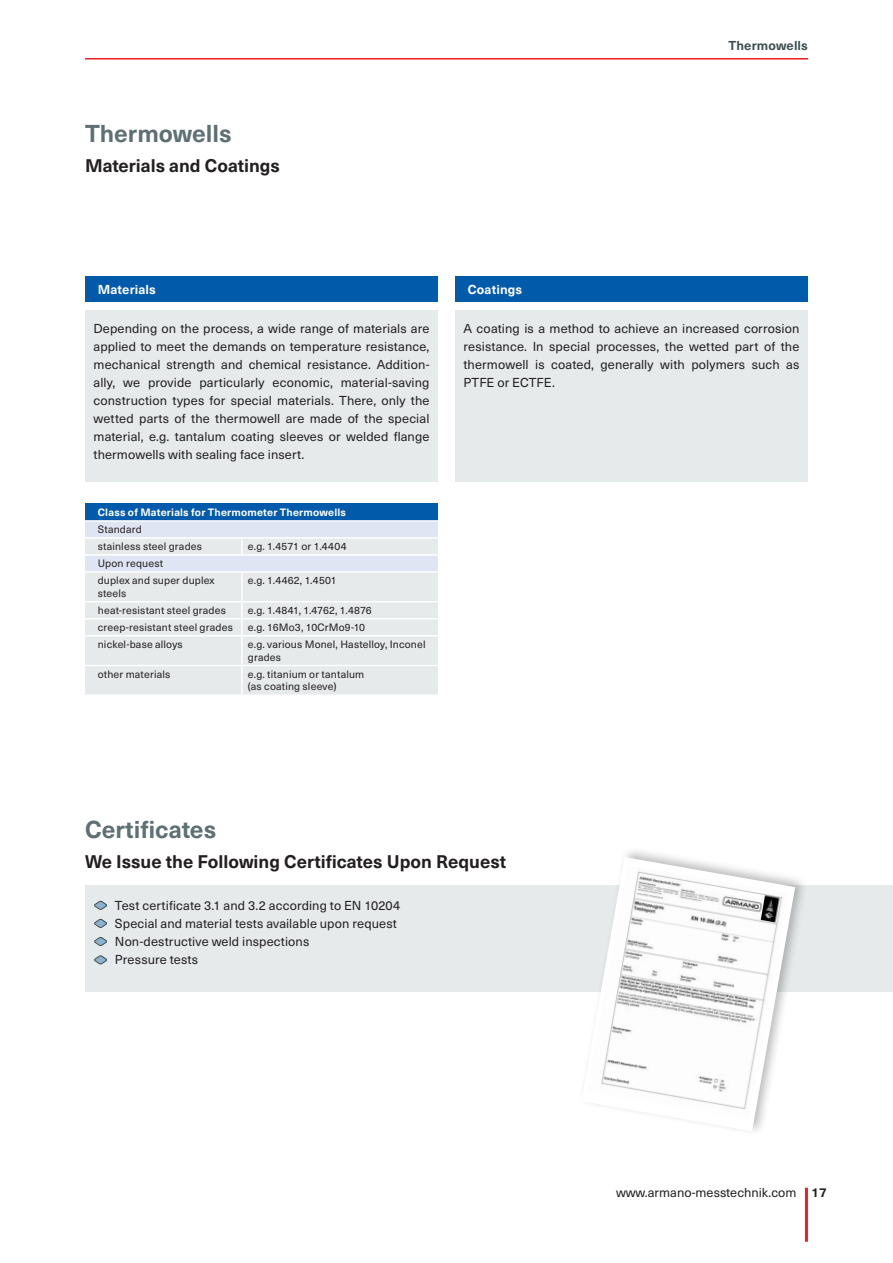
<style>
.page{position:relative;width:893px;height:1263px;background:#fff}
.page>*{position:absolute;margin:0;border:0;box-sizing:border-box;transform-origin:0 0}
.t1{font:700 24px "Neue Haas Unica W1 G";color:#5e7073}
.t2{font:700 18px "Neue Haas Unica W1 G";color:#231f20}
.t3{font:12.75px/18px "Neue Haas Unica W1 G";letter-spacing:.01em;color:#231f20;text-align:justify}
.t4{font:700 12.75px "Neue Haas Unica W1 G";letter-spacing:.01em;color:#fff}
.t5{font:700 12.75px "Neue Haas Unica W1 G";letter-spacing:.01em;color:#3d4f51}
.t6{font:10.5px/17px "Neue Haas Unica W1 G";letter-spacing:.015em;color:#231f20}
.t7{font:700 10.5px "Neue Haas Unica W1 G";letter-spacing:.015em;color:#fff}
.s1{font-weight:700}
</style>
<div class="page">
<hr style="left:805px;top:1188px;width:3px;height:54px;background:#ee1d23">
<hr style="left:85px;top:58px;width:723px;height:2px;background:#ee1d23">
<div style="left:85px;top:884px;width:808px;height:107px;background:#e6eaeb"></div>
<div style="left:455px;top:310px;width:353px;height:172px;background:#e6eaeb"></div>
<div style="left:85px;top:310px;width:353px;height:172px;background:#e6eaeb"></div>
<div style="left:85px;top:504px;width:353px;height:17px;background:#015aaa"></div>
<div style="left:85px;top:522px;width:353px;height:173px;background:#e6eaeb"></div>
<hr style="left:85px;top:520px;width:157px;height:2px;background:#fff">
<hr style="left:242px;top:520px;width:196px;height:2px;background:#fff">
<hr style="left:85px;top:537px;width:157px;height:2px;background:#fff">
<hr style="left:242px;top:537px;width:196px;height:2px;background:#fff">
<hr style="left:85px;top:554px;width:157px;height:2px;background:#fff">
<hr style="left:242px;top:554px;width:196px;height:2px;background:#fff">
<hr style="left:85px;top:571px;width:157px;height:2px;background:#fff">
<hr style="left:242px;top:571px;width:196px;height:2px;background:#fff">
<div style="left:455px;top:276px;width:353px;height:26px;background:#015aaa"></div>
<div style="left:85px;top:276px;width:353px;height:26px;background:#015aaa"></div>
<div style="left:578px;top:845px;width:230px;height:291px;background:#231f20;opacity:.3"></div>
<svg style="left:581px;top:857px;width:214px;height:274px"></svg>
<img style="left:588px;top:865px;width:201px;height:255px">
<svg style="left:94px;top:937px;width:13px;height:9px"></svg>
<svg style="left:94px;top:919px;width:13px;height:9px"></svg>
<svg style="left:94px;top:901px;width:13px;height:9px"></svg>
<svg style="left:94px;top:956px;width:13px;height:8px"></svg>
<h1 class="t1" style="left:85px;top:115px;width:148px">Thermowells</h1>
<h2 class="t2" style="left:85px;top:152px;width:196px">Materials and Coatings</h2>
<p class="t5" style="left:728px;top:36px;width:81px">Thermowells</p>
<p class="t4" style="left:98px;top:280px;width:60px">Materials</p>
<p class="t3" style="left:94px;top:319px;width:337px">Depending on the process, a wide range of materials are applied to meet the demands on temperature resistance, mechanical strength and chemical resistance. Addition&shy;ally, we provide particularly economic, material-saving construction types for special materials. There, only the wetted parts of the thermowell are made of the special material, e.g. tantalum coating sleeves or welded flange thermowells with sealing face insert.</p>
<p class="t7" style="left:98px;top:504px;width:250px">Class of Materials for Thermometer Thermowells</p>
<p class="t6" style="left:98px;top:520px;width:106px">Standard<br>stainless steel grades</p>
<p class="t6" style="left:248px;top:537px;width:100px">e.g. 1.4571 or 1.4404</p>
<p class="t6" style="left:98px;top:554px;width:118px">Upon request<br>duplex and super duplex</p>
<p class="t6" style="left:98px;top:584px;width:30px">steels</p>
<p class="t6" style="left:248px;top:571px;width:90px">e.g. 1.4462, 1.4501</p>
<p class="t6" style="left:98px;top:601px;width:130px">heat-resistant steel grades</p>
<p class="t6" style="left:248px;top:601px;width:125px">e.g. 1.4841, 1.4762, 1.4876</p>
<p class="t6" style="left:98px;top:618px;width:137px">creep-resistant steel grades</p>
<p class="t6" style="left:248px;top:618px;width:119px">e.g. 16Mo3, 10CrMo9-10</p>
<p class="t6" style="left:98px;top:635px;width:86px">nickel-base alloys</p>
<p class="t6" style="left:248px;top:637px;width:179px;line-height:12.6px">e.g. various Monel, Hastelloy, Inconel grades</p>
<p class="t6" style="left:98px;top:665px;width:74px">other materials</p>
<p class="t6" style="left:248px;top:667px;width:118px;line-height:12.6px">e.g. titanium or tantalum (as coating sleeve)</p>
<p class="t4" style="left:468px;top:280px;width:56px">Coatings</p>
<p class="t3" style="left:463px;top:319px;width:337px">A coating is a method to achieve an increased corrosion resistance. In special processes, the wetted part of the thermowell is coated, generally with polymers such as PTFE or ECTFE.</p>
<h1 class="t1" style="left:85px;top:811px;width:133px">Certificates</h1>
<h2 class="t2" style="left:85px;top:848px;width:423px">We Issue the Following Certificates Upon Request</h2>
<p class="t3" style="left:115px;top:896px;width:287px;text-align:left">Test certificate 3.1 and 3.2 according to EN 10204<br>Special and material tests available upon request Non-destructive weld inspections<br>Pressure tests</p>
<p class="t3" style="left:616px;top:1183px;width:212px">www.armano-messtechnik.com <span class="s1">17</span></p>
</div>
